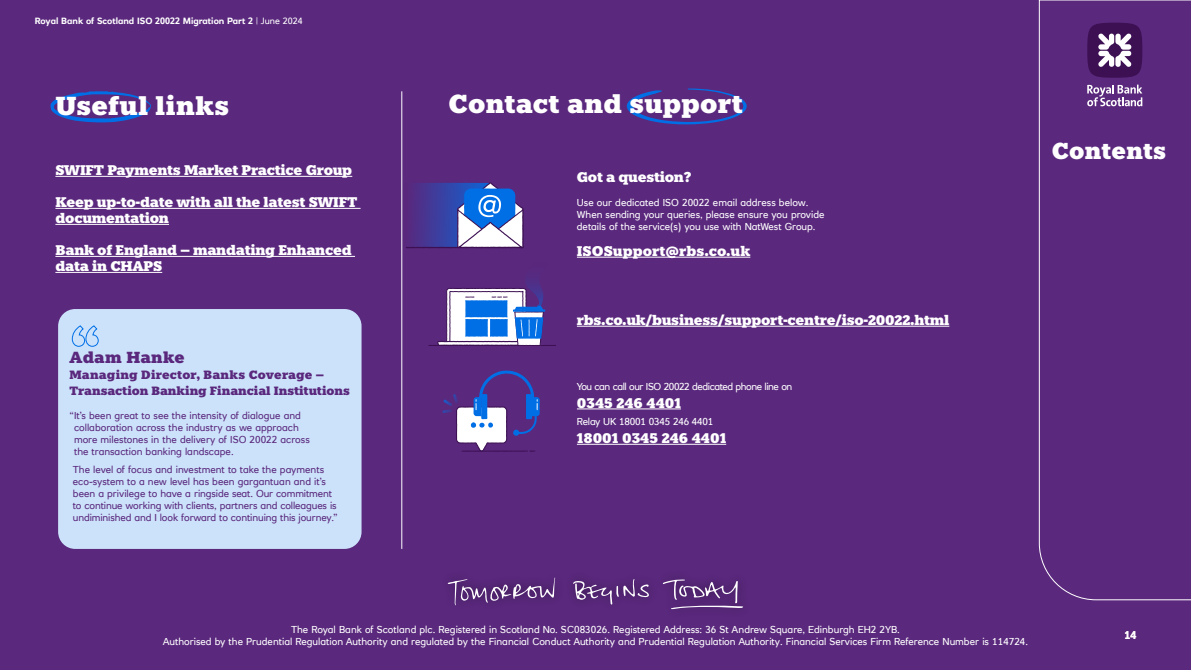
<style>
.page{position:relative;width:1191px;height:670px;background:#5a287d}
.page>*{position:absolute;margin:0;border:0;box-sizing:border-box;transform-origin:0 0}
.t1{font:900 26px "Knile";letter-spacing:.01em;color:#fff}
.t2{font:900 23px "Knile";letter-spacing:.01em;color:#fff}
.t3{font:900 16px "Knile";letter-spacing:.015em;color:#5a287d}
.t4{font:900 14px/16px "Knile";letter-spacing:-.02em;color:#fff}
.t5{font:900 14px "Knile";color:#fff}
.t6{font:900 12px/16px "Knile";letter-spacing:.005em;color:#5a287d}
.t7{font:700 11px "RN House Sans";color:#ffeae6}
.t8{font:10px/12px "RN House Sans";color:#fff}
.t9{font:10px/12px "RN House Sans";color:#5a287d}
.t10{font:10px "RN House Sans";letter-spacing:-.04em;color:#fff}
.t11{font:10px "RN House Sans";letter-spacing:-.02em;color:#fff}
.t12{font:700 9px "RN House Sans";color:#fff}
.s1{font-weight:400}
</style>
<div class="page">
<svg style="left:55px;top:122px;width:307px;height:427px"></svg>
<svg style="left:50px;top:91px;width:101px;height:31px"></svg>
<svg style="left:626px;top:88px;width:121px;height:36px"></svg>
<svg style="left:663px;top:579px;width:80px;height:31px"></svg>
<svg style="left:448px;top:577px;width:107px;height:28px"></svg>
<svg style="left:573px;top:579px;width:76px;height:25px"></svg>
<hr style="left:55px;top:176px;width:297px;height:1px;background:#fff">
<hr style="left:55px;top:208px;width:305px;height:1px;background:#fff">
<hr style="left:55px;top:224px;width:114px;height:1px;background:#fff">
<hr style="left:55px;top:256px;width:300px;height:1px;background:#fff">
<hr style="left:55px;top:272px;width:107px;height:1px;background:#fff">
<hr style="left:577px;top:257px;width:173px;height:1px;background:#fff">
<hr style="left:577px;top:326px;width:372px;height:1px;background:#fff">
<hr style="left:577px;top:408px;width:104px;height:1px;background:#fff">
<hr style="left:577px;top:444px;width:149px;height:1px;background:#fff">
<svg style="left:406px;top:182px;width:118px;height:67px"></svg>
<svg style="left:428px;top:283px;width:128px;height:63px"></svg>
<svg style="left:442px;top:370px;width:98px;height:82px"></svg>
<div style="left:58px;top:309px;width:303px;height:240px;background:#cce2fa;border-radius:17px"></div>
<svg style="left:57px;top:324px;width:42px;height:44px"></svg>
<div style="left:69px;top:347px;width:281px;height:49px;background:#cce2fa"></div>
<hr style="left:401px;top:91px;width:1px;height:458px;background:#fff">
<svg style="left:1038px;top:0;width:153px;height:600px"></svg>
<div style="left:1087px;top:23px;width:55px;height:55px;background:#3c1053;border-radius:50%"></div>
<svg style="left:1098px;top:33px;width:33px;height:34px"></svg>
<svg style="left:1087px;top:85px;width:55px;height:21px"></svg>
<p class="t12" style="left:35px;top:16px;width:269px">Royal Bank of Scotland ISO 20022 Migration Part 2 <span class="s1">| June 2024</span></p>
<h1 class="t1" style="left:55px;top:90px;width:175px">Useful links</h1>
<h3 class="t4" style="left:55px;top:162px;width:298px">SWIFT Payments Market Practice Group</h3>
<h3 class="t4" style="left:55px;top:194px;width:303px">Keep up-to-date with all the latest SWIFT documentation</h3>
<h3 class="t4" style="left:55px;top:242px;width:298px">Bank of England – mandating Enhanced data in CHAPS</h3>
<h3 class="t3" style="left:69px;top:347px;width:117px">Adam Hanke</h3>
<p class="t6" style="left:69px;top:366px;width:282px">Managing Director, Banks Coverage –<br>Transaction Banking Financial Institutions</p>
<p class="t9" style="left:74px;top:409px;width:237px;text-indent:-5px">“It’s been great to see the intensity of dialogue and collaboration across the industry as we approach more milestones in the delivery of ISO 20022 across the transaction banking landscape.</p>
<p class="t9" style="left:73px;top:463px;width:266px">The level of focus and investment to take the payments eco-system to a new level has been gargantuan and it’s been a privilege to have a ringside seat. Our commitment to continue working with clients, partners and colleagues is undiminished and I look forward to continuing this journey.”</p>
<h1 class="t1" style="left:448px;top:87px;width:296px">Contact and support</h1>
<h3 class="t4" style="left:577px;top:169px;width:116px">Got a question?</h3>
<p class="t8" style="left:577px;top:196px;width:249px">Use our dedicated ISO 20022 email address below.<br>When sending your queries, please ensure you provide details of the service(s) you use with NatWest Group.</p>
<h3 class="t5" style="left:577px;top:242px;width:175px">ISOSupport@rbs.co.uk</h3>
<h3 class="t4" style="left:577px;top:312px;width:374px">rbs.co.uk/business/support-centre/iso-20022.html</h3>
<p class="t10" style="left:577px;top:380px;width:217px">You can call our ISO 20022 dedicated phone line on</p>
<h3 class="t5" style="left:577px;top:393px;width:106px">0345 246 4401</h3>
<p class="t11" style="left:577px;top:415px;width:138px">Relay UK 18001 0345 246 4401</p>
<h3 class="t5" style="left:577px;top:429px;width:151px">18001 0345 246 4401</h3>
<h2 class="t2" style="left:1051px;top:136px;width:116px">Contents</h2>
<p class="t8" style="left:163px;top:623px;width:867px;text-align:center">The Royal Bank of Scotland plc. Registered in Scotland No. SC083026. Registered Address: 36 St Andrew Square, Edinburgh EH2 2YB.<br>Authorised by the Prudential Regulation Authority and regulated by the Financial Conduct Authority and Prudential Regulation Authority. Financial Services Firm Reference Number is 114724.</p>
<p class="t7" style="left:1124px;top:628px;width:14px">14</p>
</div>
